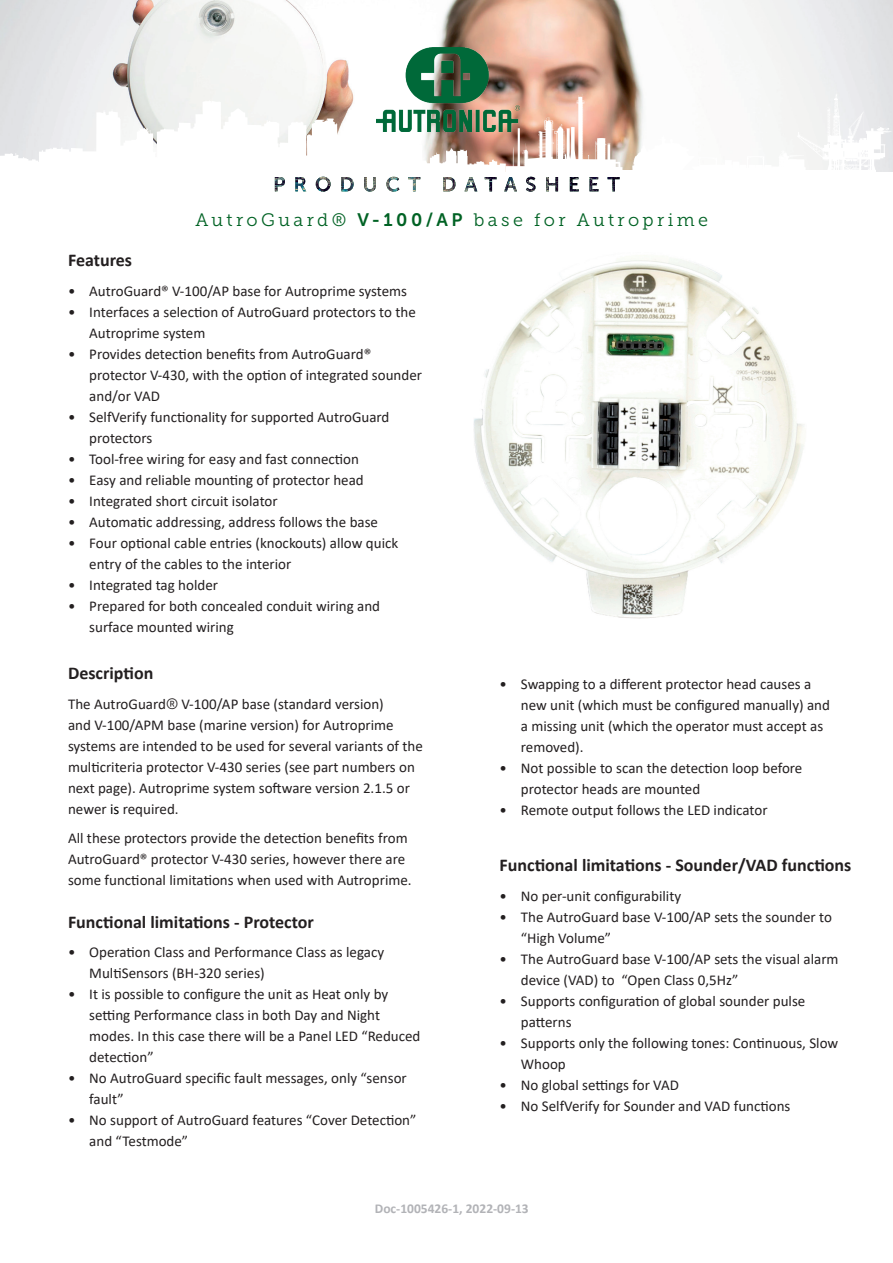
<style>
.page{position:relative;width:893px;height:1263px;background:#fff}
.page>*{position:absolute;margin:0;border:0;box-sizing:border-box;transform-origin:0 0}
.t1{font:700 18px "Calibri";color:#231f20}
.t2{font:18px "Museo Slab 300";letter-spacing:.19em;color:#006224}
.t3{font:15px/21px "Calibri";color:#231f20}
.t4{font:700 13.5px "Calibri";color:#b2b3b7}
.s1{font-family:"Museo Sans 700"}
.s2{font-family:"Museo Slab 300"}
.s3{color:#000}
</style>
<div class="page">
<img style="left:0;top:0;width:893px;height:170px">
<svg style="left:632px;top:89px;width:261px;height:83px"></svg>
<hr style="left:619px;top:171px;width:257px;height:2px;background:#fff">
<svg style="left:0;top:94px;width:622px;height:98px"></svg>
<img style="left:275px;top:177px;width:345px;height:15px">
<img style="left:376px;top:48px;width:143px;height:83px">
<img style="left:474px;top:255px;width:330px;height:363px">
<p class="t2" style="left:195px;top:210px;width:514px">AutroGuard® <span class="s1">V-100/AP</span> base for Autroprime</p>
<p class="t1" style="left:68px;top:248px;width:66px">Features</p>
<p class="t3" style="left:68px;top:280px;width:341px">• AutroGuard® V-100/AP base for Autroprime systems</p>
<p class="t3" style="left:89px;top:301px;width:328px;text-indent:-21px">• Interfaces a selection of AutroGuard protectors to the<br>Autroprime system</p>
<p class="t3" style="left:89px;top:343px;width:334px;text-indent:-21px">• Provides detection benefits from AutroGuard® protector V-430, with the option of integrated sounder and/or VAD</p>
<p class="t3" style="left:89px;top:406px;width:302px;text-indent:-21px">• SelfVerify functionality for supported AutroGuard protectors</p>
<p class="t3" style="left:68px;top:448px;width:293px">• Tool-free wiring for easy and fast connection</p>
<p class="t3" style="left:68px;top:469px;width:297px">• Easy and reliable mounting of protector head</p>
<p class="t3" style="left:68px;top:490px;width:211px">• Integrated short circuit isolator</p>
<p class="t3" style="left:68px;top:511px;width:312px">• Automatic addressing, address follows the base</p>
<p class="t3" style="left:89px;top:532px;width:311px;text-indent:-21px">• Four optional cable entries (knockouts) allow quick entry of the cables to the interior</p>
<p class="t3" style="left:68px;top:574px;width:152px">• Integrated tag holder</p>
<p class="t3" style="left:89px;top:595px;width:292px;text-indent:-21px">• Prepared for both concealed conduit wiring and surface mounted wiring</p>
<p class="t1" style="left:68px;top:660px;width:87px">Description</p>
<p class="t3" style="left:68px;top:693px;width:356px">The AutroGuard<span class="s2">®</span> V-100/AP base (standard version)<br>and V-100/APM base (marine version) for Autroprime systems are intended to be used for several variants of the multicriteria protector V-430 series (see part numbers on next page). Autroprime system software version 2.1.5 or newer <span class="s3">is</span> required.</p>
<p class="t3" style="left:68px;top:827px;width:345px">All these protectors provide the detection benefits from<br>AutroGuard® protector V-430 series, however there are some functional limitations when used with Autroprime.</p>
<p class="t1" style="left:68px;top:909px;width:247px">Functional limitations - Protector</p>
<p class="t3" style="left:89px;top:941px;width:296px;text-indent:-21px">• Operation Class and Performance Class as legacy<br>MultiSensors (BH-320 series)</p>
<p class="t3" style="left:89px;top:983px;width:333px;text-indent:-21px">• It is possible to configure the unit as Heat only by setting Performance class in both Day and Night modes. In this case there will be a Panel LED “Reduced detection”</p>
<p class="t3" style="left:89px;top:1067px;width:319px;text-indent:-21px">• No AutroGuard specific fault messages, only “sensor fault”</p>
<p class="t3" style="left:89px;top:1109px;width:329px;text-indent:-21px">• No support of AutroGuard features “Cover Detection” and “Testmode”</p>
<p class="t3" style="left:521px;top:673px;width:311px;text-indent:-21px">• Swapping to a different protector head causes a new unit (which must be configured manually) and a missing unit (which the operator must accept as removed).</p>
<p class="t3" style="left:521px;top:757px;width:283px;text-indent:-21px">• Not possible to scan the detection loop before protector heads are mounted</p>
<p class="t3" style="left:500px;top:799px;width:269px">• Remote output follows the LED indicator</p>
<p class="t1" style="left:500px;top:853px;width:353px">Functional limitations - Sounder/VAD functions</p>
<p class="t3" style="left:500px;top:885px;width:183px">• No per-unit configurability</p>
<p class="t3" style="left:521px;top:906px;width:312px;text-indent:-21px">• The AutroGuard base V-100/AP sets the sounder to “High Volume”</p>
<p class="t3" style="left:521px;top:948px;width:319px;text-indent:-21px">• The AutroGuard base V-100/AP sets the visual alarm device (VAD) to “Open Class 0,5Hz”</p>
<p class="t3" style="left:521px;top:990px;width:286px;text-indent:-21px">• Supports configuration of global sounder pulse patterns</p>
<p class="t3" style="left:521px;top:1032px;width:319px;text-indent:-21px">• Supports only the following tones: Continuous, Slow<br>Whoop</p>
<p class="t3" style="left:500px;top:1074px;width:181px">• No global settings for VAD</p>
<p class="t3" style="left:500px;top:1095px;width:292px">• No SelfVerify for Sounder and VAD functions</p>
<p class="t4" style="left:375px;top:1199px;width:155px">Doc-1005426-1, 2022-09-13</p>
</div>
